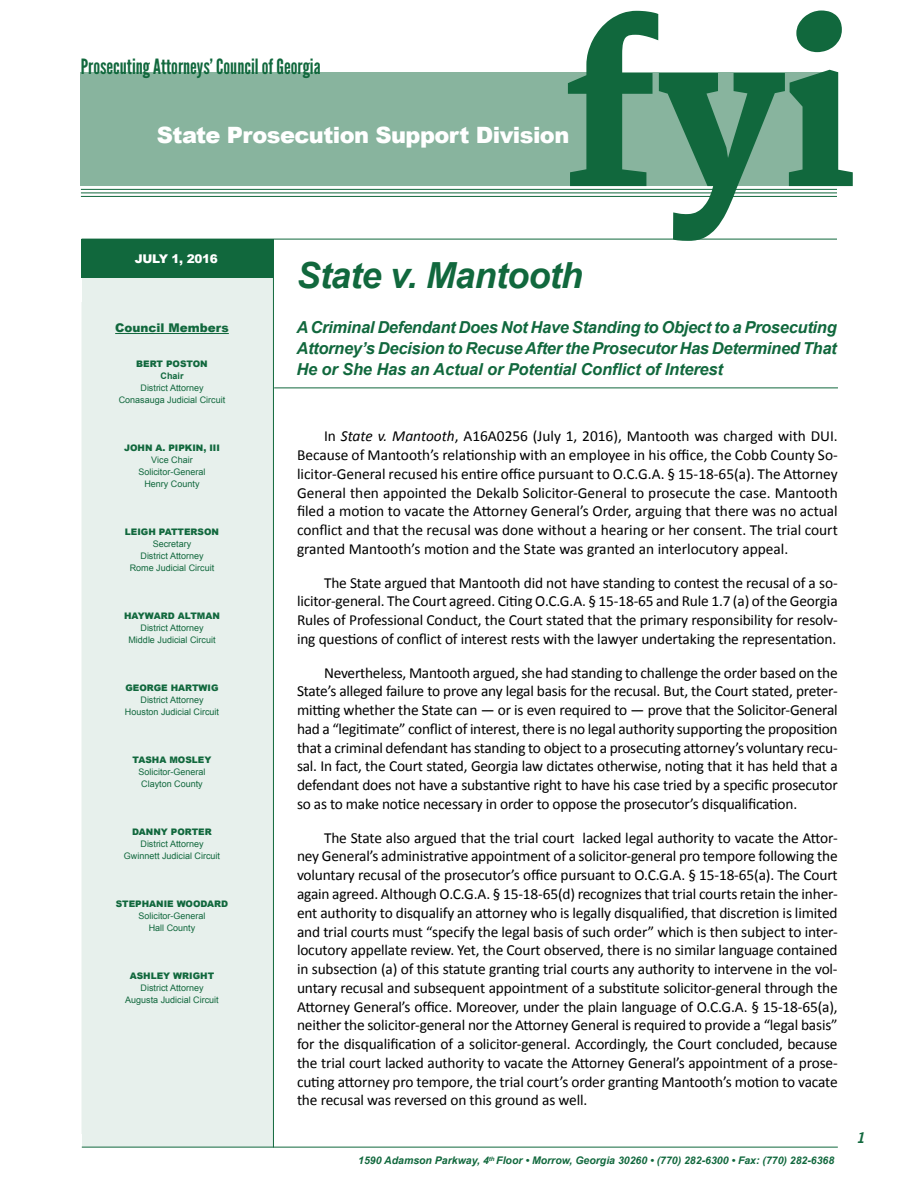
<style>
.page{position:relative;width:918px;height:1188px;background:#fff}
.page>*{position:absolute;margin:0;border:0;box-sizing:border-box;transform-origin:0 0}
.t1{font:800 207px "Merriweather";color:#11683d}
.t2{font:italic 700 36px "Arial";letter-spacing:-.02em;color:#11683d}
.t3{font:900 22.5px "Arial";letter-spacing:-.025em;color:#fff}
.t4{font:21px "League Gothic";color:#11683d}
.t5{font:italic 700 16.5px/21px "Arial";letter-spacing:-.01em;color:#11683d;text-align:justify}
.t6{font:15.3px/18.8px "Calibri";letter-spacing:-.01em;color:#000;text-align:justify}
.t7{font:italic 700 14.7px "News Gothic BT";color:#11683d}
.t8{font:900 12px "Arial";color:#11683d}
.t9{font:900 12px "Arial";letter-spacing:-.025em;color:#fff}
.t10{font:italic 700 10.5px "Arial";color:#11683d}
.t11{font:9px/12px "Arial";color:#11683d;text-align:center}
.t12{font:900 9px "Arial";color:#11683d}
.t13{font:700 9px "Arial";color:#11683d}
.s1{font-style:italic}
</style>
<div class="page">
<hr style="left:81px;top:196px;width:756px;height:1px;background:#11683d">
<div style="left:81px;top:73px;width:757px;height:113px;background:#88b49e"></div>
<div style="left:82px;top:278px;width:191px;height:869px;background:#e7f0ec"></div>
<hr style="left:82px;top:239px;width:755px;height:1px;background:#11683d">
<hr style="left:273px;top:250px;width:1px;height:898px;background:#11683d">
<hr style="left:115px;top:333px;width:114px;height:1px;background:#11683d">
<div style="left:82px;top:239px;width:192px;height:39px;background:#11683d"></div>
<hr style="left:81px;top:193px;width:756px;height:1px;background:#11683d">
<hr style="left:81px;top:189px;width:756px;height:1px;background:#11683d">
<hr style="left:82px;top:1147px;width:756px;height:1px;background:#11683d">
<hr style="left:274px;top:388px;width:564px;height:1px;background:#11683d">
<h1 class="t1" style="left:563px;top:-8px;width:295px">fyi</h1>
<h3 class="t4" style="left:81px;top:54px;width:241px">Prosecuting Attorneys’ Council of Georgia</h3>
<h3 class="t3" style="left:157px;top:119px;width:414px">State Prosecution Support Division</h3>
<p class="t9" style="left:135px;top:250px;width:85px">JULY 1, 2016</p>
<p class="t8" style="left:115px;top:319px;width:115px">Council Members</p>
<p class="t12" style="left:136px;top:357px;width:73px">BERT POSTON</p>
<p class="t13" style="left:161px;top:370px;width:25px">Chair</p>
<p class="t11" style="left:119px;top:382px;width:108px">District Attorney<br>Conasauga Judicial Circuit</p>
<p class="t12" style="left:124px;top:441px;width:97px">JOHN A. PIPKIN, III</p>
<p class="t11" style="left:138px;top:454px;width:69px">Vice Chair<br>Solicitor-General<br>Henry County</p>
<p class="t12" style="left:125px;top:525px;width:96px">LEIGH PATTERSON</p>
<p class="t11" style="left:130px;top:538px;width:86px">Secretary<br>District Attorney<br>Rome Judicial Circuit</p>
<p class="t12" style="left:124px;top:609px;width:97px">HAYWARD ALTMAN</p>
<p class="t11" style="left:128px;top:622px;width:89px">District Attorney<br>Middle Judicial Circuit</p>
<p class="t12" style="left:125px;top:681px;width:95px">GEORGE HARTWIG</p>
<p class="t11" style="left:125px;top:694px;width:96px">District Attorney<br>Houston Judicial Circuit</p>
<p class="t12" style="left:133px;top:753px;width:80px">TASHA MOSLEY</p>
<p class="t11" style="left:139px;top:766px;width:69px">Solicitor-General<br>Clayton County</p>
<p class="t12" style="left:132px;top:825px;width:81px">DANNY PORTER</p>
<p class="t11" style="left:124px;top:838px;width:98px">District Attorney<br>Gwinnett Judicial Circuit</p>
<p class="t12" style="left:116px;top:897px;width:114px">STEPHANIE WOODARD</p>
<p class="t11" style="left:139px;top:910px;width:69px">Solicitor-General<br>Hall County</p>
<p class="t12" style="left:130px;top:969px;width:86px">ASHLEY WRIGHT</p>
<p class="t11" style="left:125px;top:982px;width:95px">District Attorney<br>Augusta Judicial Circuit</p>
<h2 class="t2" style="left:296px;top:252px;width:288px">State v. Mantooth</h2>
<p class="t5" style="left:296px;top:317px;width:542px">A Criminal Defendant Does Not Have Standing to Object to a Prosecuting Attorney’s Decision to Recuse After the Prosecutor Has Determined That He or She Has an Actual or Potential Conflict of Interest</p>
<p class="t6" style="left:297px;top:427px;width:542px;text-indent:27px">In <span class="s1">State v. Mantooth</span>, A16A0256 (July 1, 2016), Mantooth was charged with DUI.<br>Because of Mantooth’s relationship with an employee in his office, the Cobb County So&shy;licitor-General recused his entire office pursuant to O.C.G.A. § 15-18-65(a). The Attorney General then appointed the Dekalb Solicitor-General to prosecute the case. Mantooth filed a motion to vacate the Attorney General’s Order, arguing that there was no actual conflict and that the recusal was done without a hearing or her consent. The trial court granted Mantooth’s motion and the State was granted an interlocutory appeal.</p>
<p class="t6" style="left:297px;top:573px;width:542px;text-indent:27px">The State argued that Mantooth did not have standing to contest the recusal of a so&shy;licitor-general. The Court agreed. Citing O.C.G.A. § 15-18-65 and Rule 1.7 (a) of the Georgia Rules of Professional Conduct, the Court stated that the primary responsibility for resolv&shy;ing questions of conflict of interest rests with the lawyer undertaking the representation.</p>
<p class="t6" style="left:297px;top:663px;width:542px;text-indent:27px">Nevertheless, Mantooth argued, she had standing to challenge the order based on the State’s alleged failure to prove any legal basis for the recusal. But, the Court stated, preter&shy;mitting whether the State can — or is even required to — prove that the Solicitor-General had a “legitimate” conflict of interest, there is no legal authority supporting the proposition that a criminal defendant has standing to object to a prosecuting attorney’s voluntary recu&shy;sal. In fact, the Court stated, Georgia law dictates otherwise, noting that it has held that a defendant does not have a substantive right to have his case tried by a specific prosecutor so as to make notice necessary in order to oppose the prosecutor’s disqualification.</p>
<p class="t6" style="left:297px;top:828px;width:542px;text-indent:27px">The State also argued that the trial court lacked legal authority to vacate the Attor&shy;ney General’s administrative appointment of a solicitor-general pro tempore following the voluntary recusal of the prosecutor’s office pursuant to O.C.G.A. § 15-18-65(a). The Court again agreed. Although O.C.G.A. § 15-18-65(d) recognizes that trial courts retain the inher&shy;ent authority to disqualify an attorney who is legally disqualified, that discretion is limited and trial courts must “specify the legal basis of such order” which is then subject to inter&shy;locutory appellate review. Yet, the Court observed, there is no similar language contained in subsection (a) of this statute granting trial courts any authority to intervene in the vol&shy;untary recusal and subsequent appointment of a substitute solicitor-general through the Attorney General’s office. Moreover, under the plain language of O.C.G.A. § 15-18-65(a), neither the solicitor-general nor the Attorney General is required to provide a “legal basis” for the disqualification of a solicitor-general. Accordingly, the Court concluded, because the trial court lacked authority to vacate the Attorney General’s appointment of a prose&shy;cuting attorney pro tempore, the trial court’s order granting Mantooth’s motion to vacate the recusal was reversed on this ground as well.</p>
<p class="t10" style="left:358px;top:1153px;width:478px">1590 Adamson Parkway, 4<sup>th</sup> Floor • Morrow, Georgia 30260 • (770) 282-6300 • Fax: (770) 282-6368</p>
<p class="t7" style="left:857px;top:1129px;width:10px">1</p>
</div>
